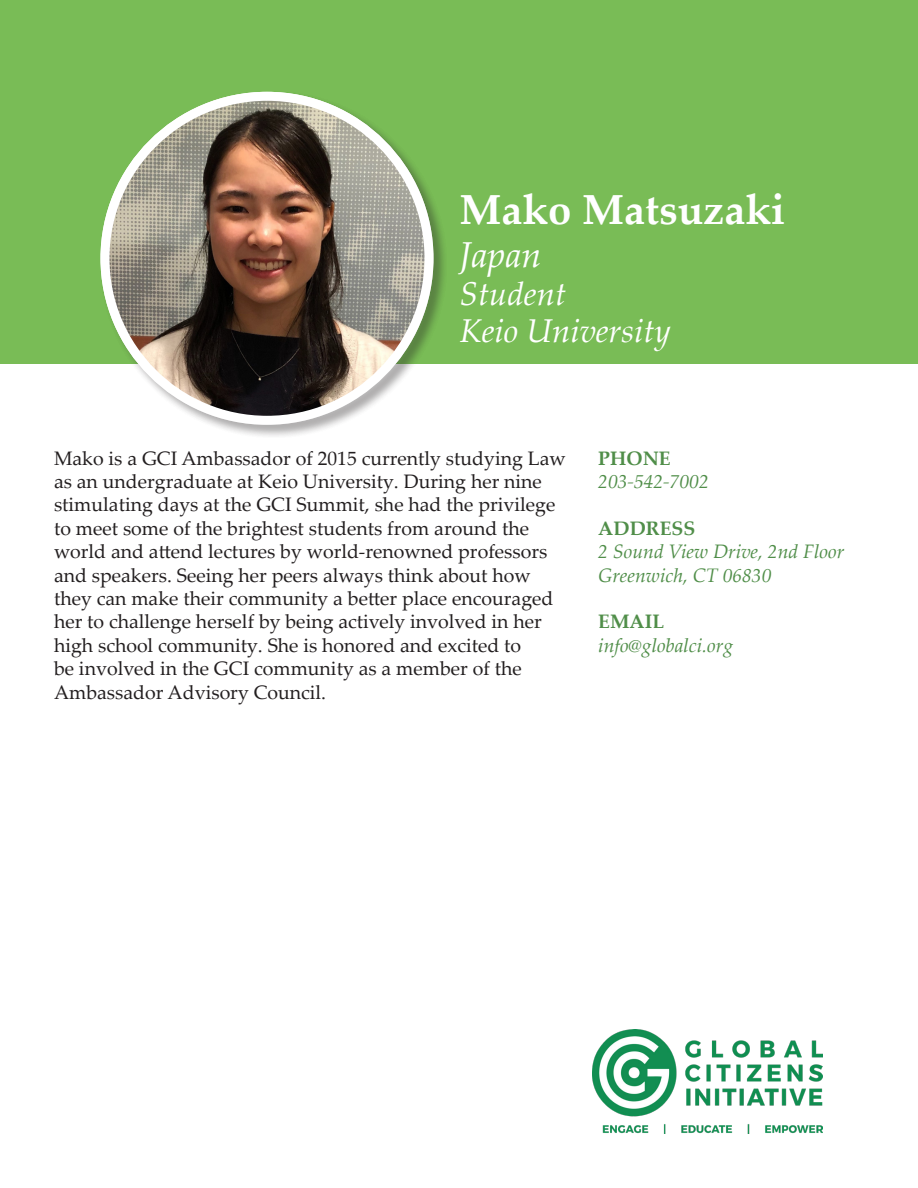
<style>
.page{position:relative;width:918px;height:1188px;background:#fff}
.page>*{position:absolute;margin:0;border:0;box-sizing:border-box;transform-origin:0 0}
.t1{font:700 42px "Palatino Linotype";color:#fff}
.t2{font:italic 36px "Palatino Linotype";color:#fff}
.t3{font:italic 33px "Palatino Linotype";color:#fff}
.t4{font:19.5px/23.4px "Palatino Linotype";color:#231f20}
.t5{font:italic 19.5px/23.4px "Palatino Linotype";color:#508e49}
.t6{font:700 19.5px "Palatino Linotype";color:#508e49}
</style>
<div class="page">
<div style="left:0;top:0;width:918px;height:364px;background:#79bc56"></div>
<img style="left:593px;top:1029px;width:229px;height:105px">
<div style="left:99px;top:90px;width:349px;height:350px;background:#231f20;opacity:.23"></div>
<img style="left:105px;top:96px;width:324px;height:324px;border-radius:162px">
<div style="left:100px;top:92px;width:334px;height:333px;border:9px solid #fff;border-radius:50%"></div>
<p class="t1" style="left:460px;top:180px;width:327px">Mako Matsuzaki</p>
<p class="t2" style="left:460px;top:229px;width:83px">Japan</p>
<p class="t3" style="left:460px;top:270px;width:108px">Student</p>
<p class="t3" style="left:460px;top:308px;width:213px">Keio University</p>
<p class="t4" style="left:54px;top:445px;width:513px">Mako is a GCI Ambassador of 2015 currently studying Law as an undergraduate at Keio University. During her nine stimulating days at the GCI Summit, she had the privilege to meet some of the brightest students from around the world and attend lectures by world-renowned professors and speakers. Seeing her peers always think about how they can make their community a better place encouraged her to challenge herself by being actively involved in her high school community. She is honored and excited to<br>be involved in the GCI community as a member of the Ambassador Advisory Council.</p>
<p class="t6" style="left:598px;top:444px;width:74px">PHONE</p>
<p class="t5" style="left:598px;top:469px;width:112px">203-542-7002</p>
<p class="t6" style="left:598px;top:514px;width:99px">ADDRESS</p>
<p class="t5" style="left:598px;top:539px;width:248px">2 Sound View Drive, 2nd Floor<br>Greenwich, CT 06830</p>
<p class="t6" style="left:598px;top:608px;width:67px">EMAIL</p>
<p class="t5" style="left:598px;top:633px;width:136px">info@globalci.org</p>
</div>
